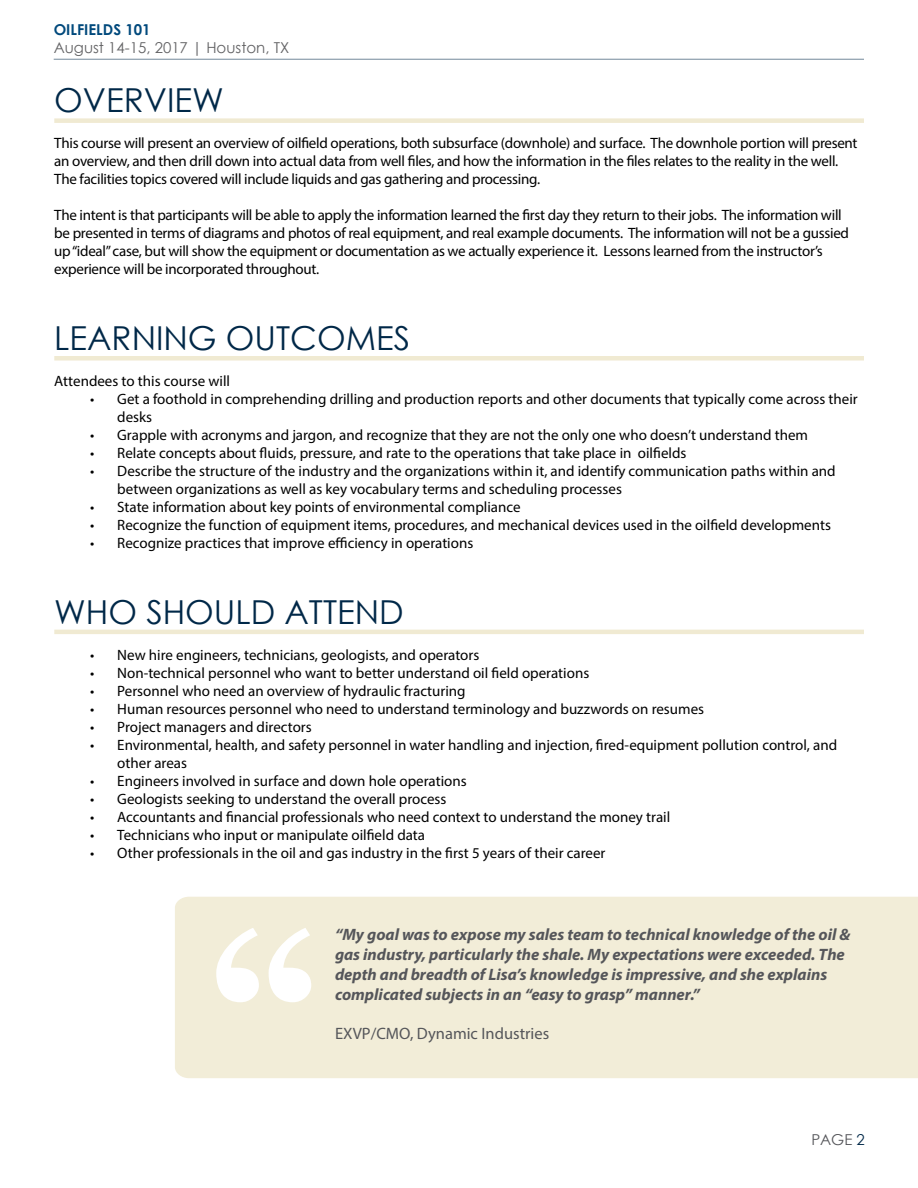
<style>
.page{position:relative;width:918px;height:1188px;background:#fff}
.page>*{position:absolute;margin:0;border:0;box-sizing:border-box;transform-origin:0 0}
.t1{font:33px "Century Gothic";color:#002848}
.t2{font:italic 700 16.5px/19.8px "Myriad Pro";color:#55565a}
.t3{font:16.5px "Myriad Pro";color:#55565a}
.t4{font:15px/18px "Myriad Pro";color:#000}
.t5{font:15px/18px "Myriad Pro";letter-spacing:-.02em;color:#000}
.t6{font:15px "Century Gothic";color:#636365}
.t7{font:700 15px "Century Gothic";color:#00497c}
.t8{font:15px "Century Gothic";color:#55565a}
.s1{color:#002848}
</style>
<div class="page">
<hr style="left:54px;top:59px;width:810px;height:1px;background:#002848">
<div style="left:54px;top:118px;width:810px;height:5px;background:#f0ead2"></div>
<div style="left:54px;top:356px;width:810px;height:5px;background:#f0ead2"></div>
<hr style="left:54px;top:630px;width:810px;height:4px;background:#f0ead2">
<div style="left:175px;top:897px;width:743px;height:181px;background:#f2edd8"></div>
<svg style="left:216px;top:928px;width:95px;height:74px"></svg>
<p class="t7" style="left:54px;top:19px;width:98px">OILFIELDS 101</p>
<p class="t6" style="left:54px;top:37px;width:237px">August 14-15, 2017 | Houston, TX</p>
<h1 class="t1" style="left:54px;top:77px;width:171px">OVERVIEW</h1>
<p class="t5" style="left:54px;top:134px;width:805px">This course will present an overview of oilfield operations, both subsurface (downhole) and surface. The downhole portion will present an overview, and then drill down into actual data from well files, and how the information in the files relates to the reality in the well.<br>The facilities topics covered will include liquids and gas gathering and processing.</p>
<p class="t5" style="left:54px;top:206px;width:796px">The intent is that participants will be able to apply the information learned the first day they return to their jobs. The information will be presented in terms of diagrams and photos of real equipment, and real example documents. The information will not be a gussied up “ideal” case, but will show the equipment or documentation as we actually experience it. Lessons learned from the instructor’s experience will be incorporated throughout.</p>
<h1 class="t1" style="left:54px;top:315px;width:357px">LEARNING OUTCOMES</h1>
<p class="t4" style="left:54px;top:372px;width:177px">Attendees to this course will</p>
<p class="t4" style="left:117px;top:390px;width:742px;text-indent:-27px">• Get a foothold in comprehending drilling and production reports and other documents that typically come across their desks</p>
<p class="t4" style="left:90px;top:426px;width:719px">• Grapple with acronyms and jargon, and recognize that they are not the only one who doesn’t understand them</p>
<p class="t4" style="left:90px;top:444px;width:598px">• Relate concepts about fluids, pressure, and rate to the operations that take place in oilfields</p>
<p class="t4" style="left:117px;top:462px;width:720px;text-indent:-27px">• Describe the structure of the industry and the organizations within it, and identify communication paths within and between organizations as well as key vocabulary terms and scheduling processes</p>
<p class="t4" style="left:90px;top:498px;width:432px">• State information about key points of environmental compliance</p>
<p class="t4" style="left:90px;top:516px;width:742px">• Recognize the function of equipment items, procedures, and mechanical devices used in the oilfield developments</p>
<p class="t4" style="left:90px;top:534px;width:385px">• Recognize practices that improve efficiency in operations</p>
<h1 class="t1" style="left:54px;top:589px;width:351px">WHO SHOULD ATTEND</h1>
<p class="t4" style="left:90px;top:645px;width:391px">• New hire engineers, technicians, geologists, and operators</p>
<p class="t4" style="left:90px;top:663px;width:501px">• Non-technical personnel who want to better understand oil field operations</p>
<p class="t4" style="left:90px;top:681px;width:377px">• Personnel who need an overview of hydraulic fracturing</p>
<p class="t4" style="left:90px;top:699px;width:615px">• Human resources personnel who need to understand terminology and buzzwords on resumes</p>
<p class="t4" style="left:90px;top:717px;width:223px">• Project managers and directors</p>
<p class="t4" style="left:117px;top:735px;width:721px;text-indent:-27px">• Environmental, health, and safety personnel in water handling and injection, fired-equipment pollution control, and other areas</p>
<p class="t4" style="left:90px;top:771px;width:378px">• Engineers involved in surface and down hole operations</p>
<p class="t4" style="left:90px;top:789px;width:358px">• Geologists seeking to understand the overall process</p>
<p class="t4" style="left:90px;top:807px;width:582px">• Accountants and financial professionals who need context to understand the money trail</p>
<p class="t4" style="left:90px;top:825px;width:336px">• Technicians who input or manipulate oilfield data</p>
<p class="t4" style="left:90px;top:843px;width:517px">• Other professionals in the oil and gas industry in the first 5 years of their career</p>
<p class="t2" style="left:335px;top:924px;width:517px">“My goal was to expose my sales team to technical knowledge of the oil &amp; gas industry, particularly the shale. My expectations were exceeded. The depth and breadth of Lisa’s knowledge is impressive, and she explains complicated subjects in an “easy to grasp” manner.”</p>
<p class="t3" style="left:335px;top:1023px;width:216px">EXVP/CMO, Dynamic Industries</p>
<p class="t8" style="left:811px;top:1129px;width:55px">PAGE <span class="s1">2</span></p>
</div>
